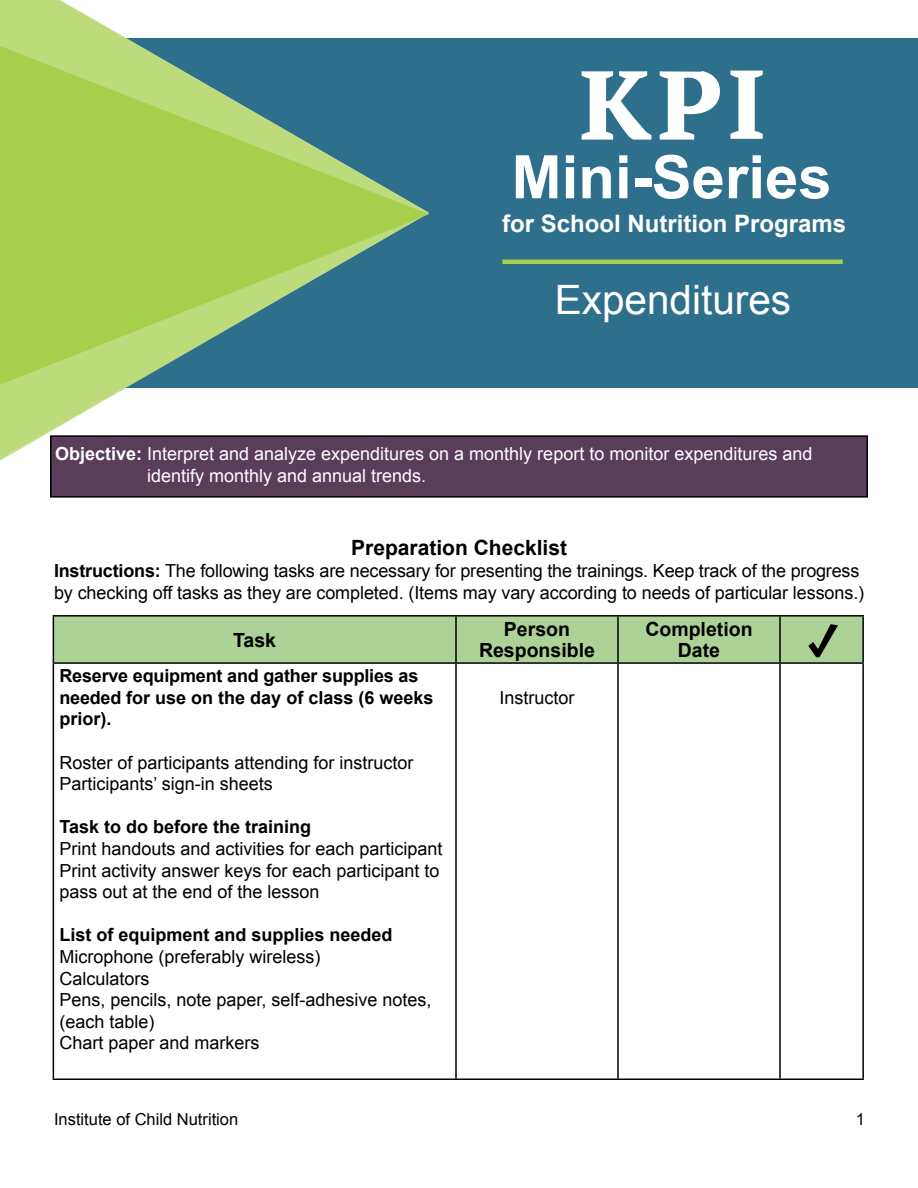
<style>
.page{position:relative;width:918px;height:1188px;background:#fff}
.page>*{position:absolute;margin:0;border:0;box-sizing:border-box;transform-origin:0 0}
.t1{font:700 60px "Arial";color:#fff}
.t2{font:40.5px "Arial";color:#fff}
.t3{font:700 24px "Arial";color:#fff}
.t4{font:700 21px "Arial";color:#000}
.t5{font:700 19.5px/21px "Arial";color:#000;text-align:center}
.t6{font:18px/21.6px "Arial";color:#000}
.t7{font:700 18px/21.6px "Arial";color:#000}
.t8{font:18px/21.6px "Arial";color:#fff}
.t9{font:16.5px "Arial";color:#000}
.s1{font-weight:700}
</style>
<div class="page">
<div style="left:0;top:38px;width:918px;height:350px;background:#2e708c"></div>
<div style="left:51px;top:436px;width:816px;height:61px;background:#593d59"></div>
<div style="left:50px;top:435px;width:818px;height:63px;border:2px solid #000"></div>
<svg style="left:0;top:0;width:429px;height:459px"></svg>
<svg style="left:0;top:46px;width:429px;height:339px"></svg>
<svg style="left:581px;top:71px;width:71px;height:69px"></svg>
<svg style="left:659px;top:71px;width:61px;height:69px"></svg>
<svg style="left:730px;top:70px;width:33px;height:69px"></svg>
<hr style="left:53px;top:615px;width:403px;height:2px;background:#000">
<hr style="left:456px;top:615px;width:162px;height:2px;background:#000">
<hr style="left:618px;top:615px;width:162px;height:2px;background:#000">
<hr style="left:780px;top:615px;width:84px;height:2px;background:#000">
<hr style="left:862px;top:617px;width:2px;height:45px;background:#000">
<hr style="left:53px;top:662px;width:403px;height:2px;background:#000">
<hr style="left:53px;top:664px;width:1px;height:414px;background:#000">
<hr style="left:456px;top:662px;width:162px;height:2px;background:#000">
<hr style="left:455px;top:664px;width:2px;height:414px;background:#000">
<hr style="left:618px;top:662px;width:162px;height:2px;background:#000">
<hr style="left:617px;top:664px;width:2px;height:414px;background:#000">
<hr style="left:780px;top:662px;width:84px;height:2px;background:#000">
<hr style="left:779px;top:664px;width:2px;height:414px;background:#000">
<hr style="left:862px;top:664px;width:2px;height:414px;background:#000">
<hr style="left:53px;top:1078px;width:403px;height:2px;background:#000">
<hr style="left:456px;top:1078px;width:162px;height:2px;background:#000">
<hr style="left:618px;top:1078px;width:162px;height:2px;background:#000">
<hr style="left:780px;top:1078px;width:84px;height:2px;background:#000">
<div style="left:53px;top:616px;width:810px;height:47px;background:#acd297"></div>
<hr style="left:502px;top:260px;width:341px;height:4px;background:#a6cf4d">
<h1 class="t1" style="left:512px;top:138px;width:322px">Mini-Series</h1>
<h3 class="t3" style="left:502px;top:207px;width:346px">for School Nutrition Programs</h3>
<h2 class="t2" style="left:555px;top:273px;width:238px">Expenditures</h2>
<p class="t8" style="left:147px;top:443px;width:667px;text-indent:-92px"><span class="s1">Objective:</span> Interpret and analyze expenditures on a monthly report to monitor expenditures and identify monthly and annual trends.</p>
<p class="t4" style="left:351px;top:534px;width:217px">Preparation Checklist</p>
<p class="t6" style="left:54px;top:560px;width:812px"><span class="s1">Instructions:</span> The following tasks are necessary for presenting the trainings. Keep track of the progress by checking off tasks as they are completed. (Items may vary according to needs of particular lessons.)</p>
<p class="t5" style="left:233px;top:630px;width:44px">Task</p>
<p class="t5" style="left:479px;top:619px;width:117px">Person<br>Responsible</p>
<p class="t5" style="left:645px;top:619px;width:109px">Completion<br>Date</p>
<p class="t7" style="left:59px;top:666px;width:376px">Reserve equipment and gather supplies as needed for use on the day of class (6 weeks prior).</p>
<p class="t6" style="left:59px;top:752px;width:356px">Roster of participants attending for instructor<br>Participants’ sign-in sheets</p>
<p class="t7" style="left:59px;top:817px;width:253px">Task to do before the training</p>
<p class="t6" style="left:59px;top:838px;width:385px">Print handouts and activities for each participant<br>Print activity answer keys for each participant to pass out at the end of the lesson</p>
<p class="t7" style="left:59px;top:925px;width:335px">List of equipment and supplies needed</p>
<p class="t6" style="left:59px;top:946px;width:374px">Microphone (preferably wireless)<br>Calculators<br>Pens, pencils, note paper, self-adhesive notes, (each table)<br>Chart paper and markers</p>
<p class="t6" style="left:499px;top:687px;width:77px">Instructor</p>
<p class="t9" style="left:54px;top:1108px;width:186px">Institute of Child Nutrition</p>
<p class="t9" style="left:856px;top:1108px;width:11px">1</p>
</div>
